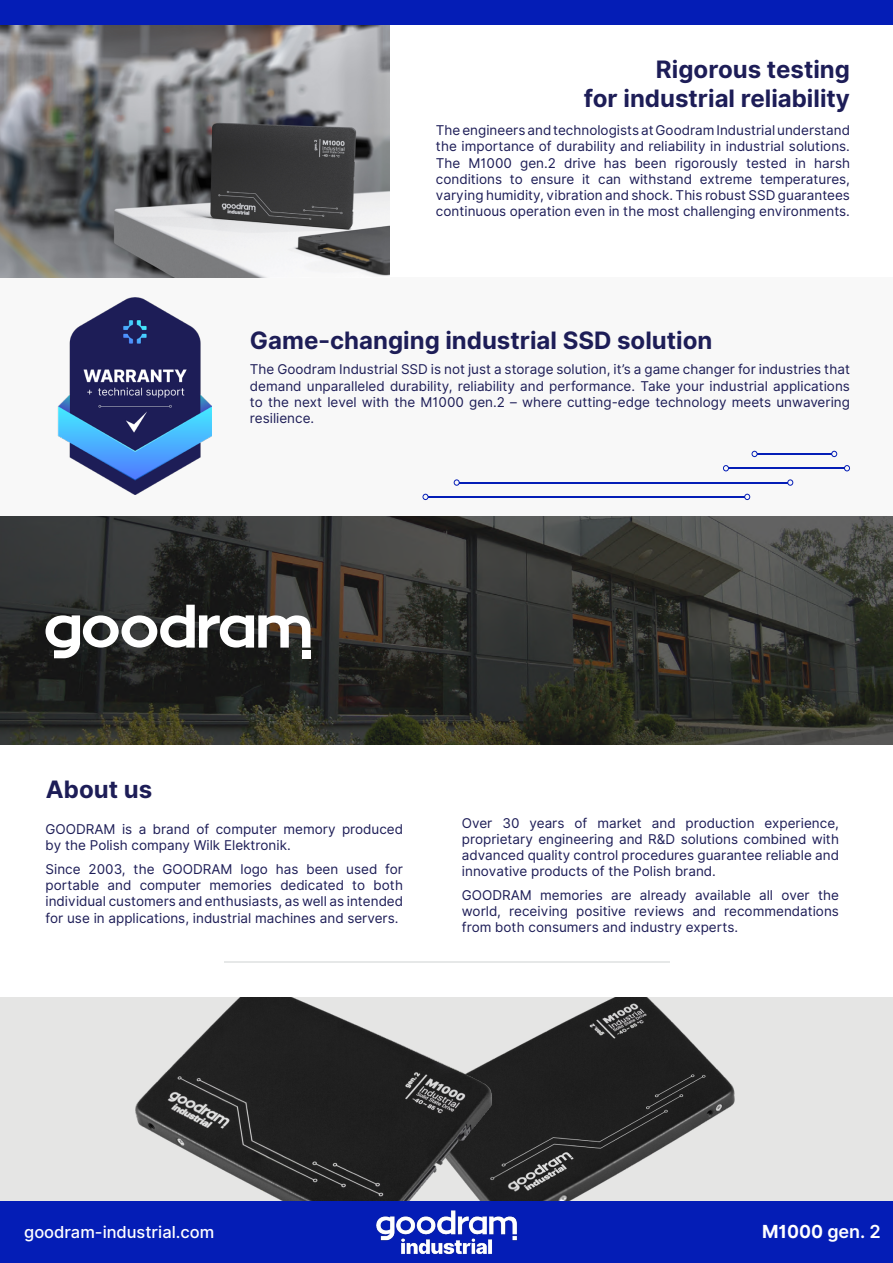
<style>
.page{position:relative;width:893px;height:1263px;background:#fff}
.page>*{position:absolute;margin:0;border:0;box-sizing:border-box;transform-origin:0 0}
.t1{font:700 24px/28.8px "Inter UI";color:#1d1d57;text-align:right}
.t2{font:700 18px "Inter UI";color:#fff}
.t3{font:500 16.5px "Inter UI";color:#fff}
.t4{font:13.5px/16.2px "Inter UI";color:#1d1d57;text-align:justify}
.s1{font-weight:600}
</style>
<div class="page">
<img style="left:0;top:516px;width:893px;height:228px">
<div style="left:0;top:277px;width:893px;height:238px;background:#f8f8f8"></div>
<img style="left:0;top:25px;width:389px;height:252px">
<img style="left:57px;top:298px;width:155px;height:197px">
<svg style="left:46px;top:605px;width:264px;height:53px"></svg>
<hr style="left:224px;top:961px;width:445px;height:1px;background:#e6e8e8">
<div style="left:0;top:1201px;width:893px;height:62px;background:#041db6"></div>
<img style="left:376px;top:1210px;width:141px;height:45px">
<hr style="left:428px;top:496px;width:317px;height:1px;background:#041db6">
<svg style="left:744px;top:494px;width:6px;height:6px"></svg>
<svg style="left:422px;top:494px;width:6px;height:6px"></svg>
<hr style="left:459px;top:482px;width:329px;height:1px;background:#041db6">
<svg style="left:787px;top:479px;width:6px;height:7px"></svg>
<svg style="left:454px;top:479px;width:6px;height:7px"></svg>
<hr style="left:757px;top:453px;width:75px;height:1px;background:#041db6">
<svg style="left:751px;top:451px;width:7px;height:6px"></svg>
<svg style="left:831px;top:451px;width:6px;height:6px"></svg>
<hr style="left:728px;top:468px;width:116px;height:1px;background:#041db6">
<svg style="left:723px;top:465px;width:6px;height:6px"></svg>
<svg style="left:844px;top:465px;width:6px;height:6px"></svg>
<div style="left:0;top:997px;width:893px;height:204px;background:#e5e5e4"></div>
<img style="left:556px;top:997px;width:179px;height:204px">
<img style="left:135px;top:997px;width:421px;height:204px">
<div style="left:0;top:0;width:893px;height:25px;background:#041db6"></div>
<h1 class="t1" style="left:584px;top:56px;width:268px">Rigorous testing<br>for industrial reliability</h1>
<p class="t4" style="left:436px;top:122px;width:416px">The engineers and technologists at Goodram Industrial understand the importance of durability and reliability in industrial solutions.<br>The M1000 gen.2 drive has been rigorously tested in harsh conditions to ensure it can withstand extreme temperatures, varying humidity, vibration and shock. This robust SSD guarantees continuous operation even in the most challenging environments.</p>
<h1 class="t1" style="left:250px;top:327px;width:464px">Game-changing industrial SSD solution</h1>
<p class="t4" style="left:250px;top:362px;width:601px">The Goodram Industrial SSD is not just a storage solution, it’s a game changer for industries that demand unparalleled durability, reliability and performance. Take your industrial applications to the next level with the M1000 gen.2 – where cutting-edge technology meets unwavering resilience.</p>
<h1 class="t1" style="left:46px;top:776px;width:108px">About us</h1>
<p class="t4" style="left:46px;top:821px;width:359px">GOODRAM is a brand of computer memory produced by the Polish company Wilk Elektronik.</p>
<p class="t4" style="left:46px;top:861px;width:359px">Since 2003, the GOODRAM logo has been used for portable and computer memories dedicated to both individual customers and enthusiasts, as well as intended for use in applications, industrial machines and servers.</p>
<p class="t4" style="left:462px;top:815px;width:379px">Over 30 years of market and production experience, proprietary engineering and R&amp;D solutions combined with advanced quality control procedures guarantee reliable and innovative products of the Polish brand.</p>
<p class="t4" style="left:462px;top:887px;width:379px">GOODRAM memories are already available all over the world, receiving positive reviews and recommendations from both consumers and industry experts.</p>
<p class="t3" style="left:24px;top:1220px;width:192px">goodram-industrial.com</p>
<h2 class="t2" style="left:762px;top:1219px;width:120px">M1000 <span class="s1">gen. 2</span></h2>
</div>
